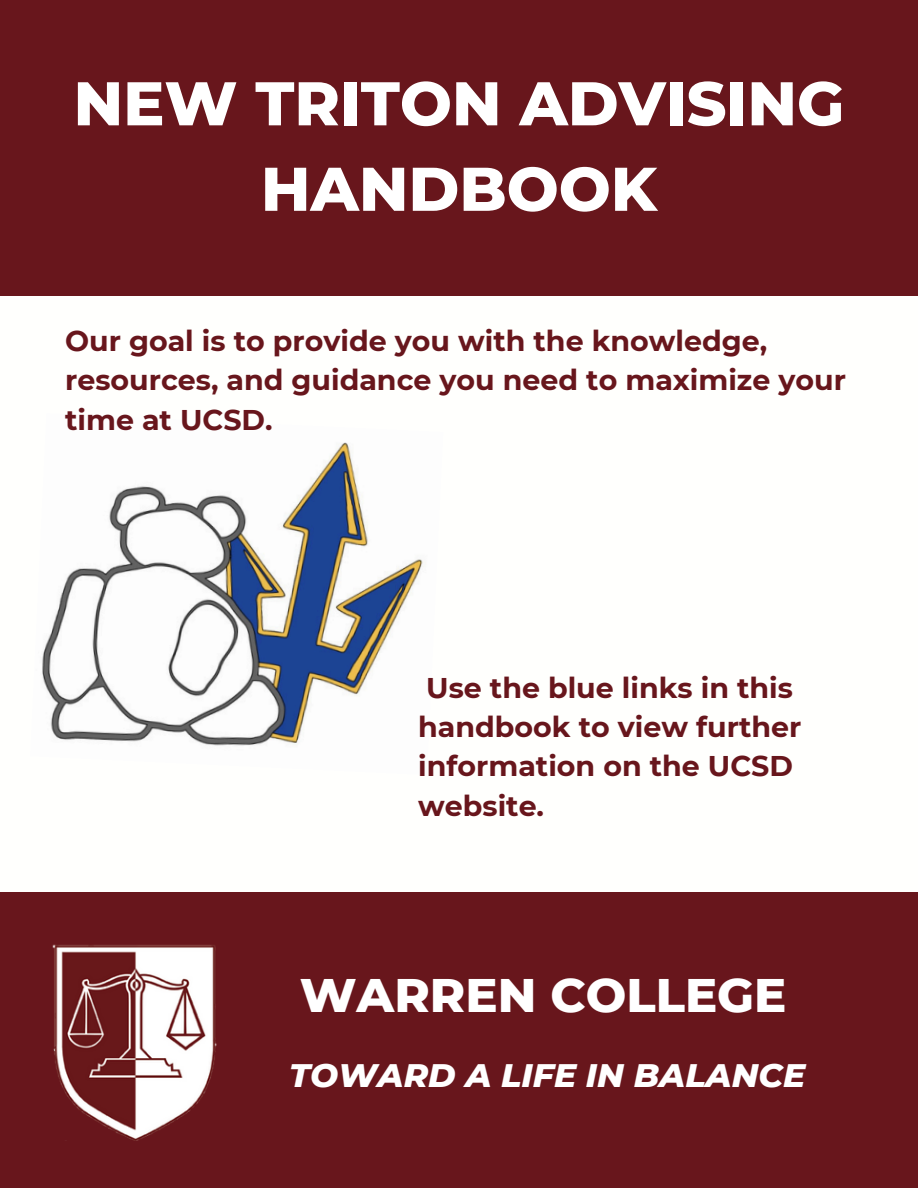
<style>
.page{position:relative;width:918px;height:1188px;background:#fff}
.page>*{position:absolute;margin:0;border:0;box-sizing:border-box;transform-origin:0 0}
.t1{font:800 61.5px/85.5px "Montserrat";color:#fff;text-align:center}
.t2{font:800 48px "Montserrat";color:#fff}
.t3{font:italic 800 33.3px "Montserrat";color:#fff}
.t4{font:700 28.5px/39.3px "Montserrat";color:#68161c}
</style>
<div class="page">
<div style="left:0;top:893px;width:918px;height:295px;background:#68161c"></div>
<img style="left:42px;top:442px;width:382px;height:304px">
<div style="left:0;top:0;width:918px;height:295px;background:#68161c"></div>
<img style="left:52px;top:944px;width:165px;height:197px">
<p class="t1" style="left:74px;top:61px;width:772px">NEW TRITON ADVISING<br>HANDBOOK</p>
<h3 class="t4" style="left:65px;top:321px;width:782px">Our goal is to provide you with the knowledge, resources, and guidance you need to maximize your time at UCSD.</h3>
<h2 class="t4" style="left:418px;top:668px;width:385px">Use the blue links in this handbook to view further information on the UCSD website.</h2>
<p class="t2" style="left:300px;top:965px;width:488px">WARREN COLLEGE</p>
<p class="t3" style="left:289px;top:1055px;width:518px">TOWARD A LIFE IN BALANCE</p>
</div>
